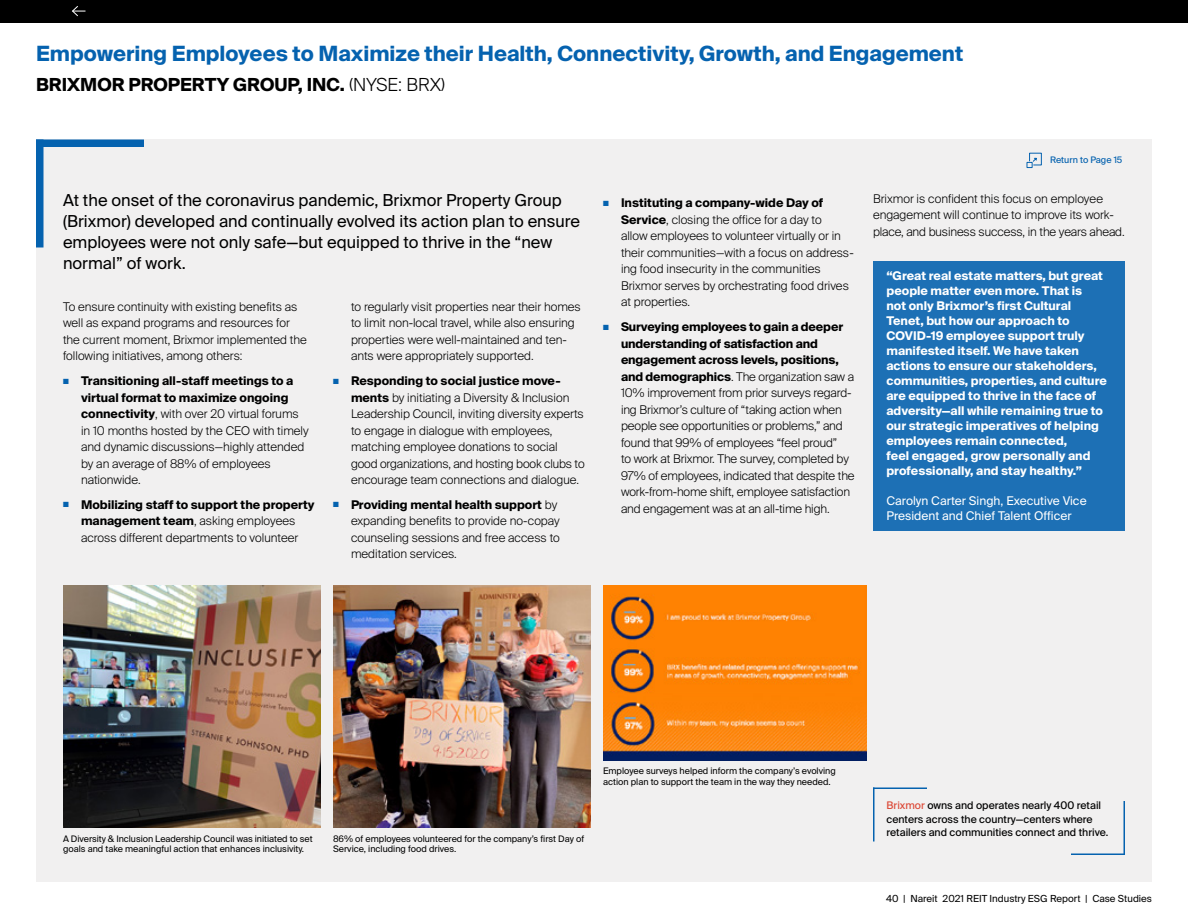
<style>
.page{position:relative;width:1188px;height:918px;background:#fff}
.page>*{position:absolute;margin:0;border:0;box-sizing:border-box;transform-origin:0 0}
._21ESG-CS_Title{font:700 21px "Suisse Intl";color:#0562af}
._21ESG-CS_Subtitle{font:700 18px "Suisse Intl";color:#000}
._21ESG-CS_Intro{font:16.5px/21px "Suisse Intl";color:#000}
._21ESG-CS_Text_w_Bul{font:300 12px/16.5px "Suisse Intl";color:#000}
._21ESG-CS_Pull_Quote{font:700 12px/15px "Suisse Intl";color:#fff}
._21ESG-CS_Text{font:300 12px/16.5px "Suisse Intl";color:#000}
._21ESG-CS_Pull_Quote-2{font:12px/15px "Suisse Intl";color:#fff}
._21ESG-CS_About_Comp{font:10.5px/13.5px "Suisse Intl";color:#000}
.t1{font:9.75px "Suisse Intl";color:#000}
._21ESG-CS_Photo_Capt{font:9px/10.5px "Suisse Intl";color:#000}
.t2{font:9px "Suisse Intl";color:#0562af}
.s1{font-weight:300}
.s2{color:#0562af}
.s3{font-weight:700}
.s4{color:#dc4a38}
</style>
<div class="page">
<div style="left:0;top:0;width:1188px;height:22px;background:#000"></div>
<div style="left:36px;top:140px;width:1116px;height:742px;background:#f1f0f0"></div>
<svg style="left:72px;top:6px;width:14px;height:11px"></svg>
<svg style="left:1027px;top:153px;width:15px;height:15px"></svg>
<img style="left:603px;top:585px;width:263px;height:175px">
<img style="left:333px;top:585px;width:258px;height:243px">
<img style="left:63px;top:585px;width:258px;height:243px">
<div style="left:873px;top:261px;width:252px;height:270px;background:#1d70b5"></div>
<div style="left:36px;top:140px;width:108px;height:7px;background:#0562af"></div>
<div style="left:36px;top:140px;width:8px;height:108px;background:#0562af"></div>
<hr style="left:873px;top:788px;width:54px;height:1px;background:#0562af">
<hr style="left:873px;top:788px;width:1px;height:54px;background:#0562af">
<hr style="left:1124px;top:801px;width:1px;height:54px;background:#0562af">
<hr style="left:1071px;top:854px;width:54px;height:1px;background:#0562af">
<p class="_21ESG-CS_Title" style="left:36px;top:42px;width:929px">Empowering Employees to Maximize their Health, Connectivity, Growth, and Engagement</p>
<p class="_21ESG-CS_Subtitle" style="left:36px;top:74px;width:411px">BRIXMOR PROPERTY GROUP, INC. <span class="s1">(NYSE: BRX)</span></p>
<p class="t2" style="left:1050px;top:155px;width:74px">Return to Page 15</p>
<p class="_21ESG-CS_Intro" style="left:63px;top:190px;width:519px">At the onset of the coronavirus pandemic, Brixmor Property Group (Brixmor) developed and continually evolved its action plan to ensure employees were not only safe—but equipped to thrive in the “new normal” of work.</p>
<p class="_21ESG-CS_Text" style="left:63px;top:298px;width:245px">To ensure continuity with existing benefits as well as expand programs and resources for the current moment, Brixmor implemented the following initiatives, among others:</p>
<p class="_21ESG-CS_Text_w_Bul" style="left:81px;top:373px;width:229px;text-indent:-18px"><span class="s2">■</span> <span class="s3">Transitioning all-staff meetings to a virtual format to maximize ongoing connectivity</span>, with over 20 virtual forums in 10 months hosted by the CEO with timely and dynamic discussions—highly attended by an average of 88% of employees nationwide.</p>
<p class="_21ESG-CS_Text_w_Bul" style="left:63px;top:496px;width:253px;text-align:center"><span class="s2">■</span> <span class="s3">Mobilizing staff to support the property management team</span>, asking employees across different departments to volunteer</p>
<p class="_21ESG-CS_Text_w_Bul" style="left:351px;top:298px;width:231px">to regularly visit properties near their homes to limit non-local travel, while also ensuring properties were well-maintained and ten&shy;ants were appropriately supported.</p>
<p class="_21ESG-CS_Text_w_Bul" style="left:351px;top:373px;width:235px;text-indent:-18px"><span class="s2">■</span> <span class="s3">Responding to social justice move&shy;ments</span> by initiating a Diversity &amp; Inclusion Leadership Council, inviting diversity experts to engage in dialogue with employees, matching employee donations to social good organizations, and hosting book clubs to encourage team connections and dialogue.</p>
<p class="_21ESG-CS_Text_w_Bul" style="left:351px;top:496px;width:210px;text-indent:-18px"><span class="s2">■</span> <span class="s3">Providing mental health support</span> by expanding benefits to provide no-copay counseling sessions and free access to meditation services.</p>
<p class="_21ESG-CS_Text_w_Bul" style="left:621px;top:195px;width:234px;text-indent:-18px"><span class="s2">■</span> <span class="s3">Instituting a company-wide Day of Service</span>, closing the office for a day to<br>allow employees to volunteer virtually or in their communities—with a focus on address&shy;ing food insecurity in the communities Brixmor serves by orchestrating food drives at properties.</p>
<p class="_21ESG-CS_Text_w_Bul" style="left:621px;top:319px;width:235px;text-indent:-18px"><span class="s2">■</span> <span class="s3">Surveying employees to gain a deeper understanding of satisfaction and engagement across levels, positions, and demographics</span>. The organization saw a 10% improvement from prior surveys regard&shy;ing Brixmor’s culture of “taking action when people see opportunities or problems,” and found that 99% of employees “feel proud”<br>to work at Brixmor. The survey, completed by 97% of employees, indicated that despite the work-from-home shift, employee satisfaction and engagement was at an all-time high.</p>
<p class="_21ESG-CS_Text" style="left:873px;top:190px;width:253px">Brixmor is confident this focus on employee engagement will continue to improve its work&shy;place, and business success, in the years ahead.</p>
<p class="_21ESG-CS_Pull_Quote" style="left:886px;top:268px;width:222px">“Great real estate matters, but great people matter even more. That is<br>not only Brixmor’s first Cultural Tenet, but how our approach to COVID-19 employee support truly manifested itself. We have taken actions to ensure our stakeholders, communities, properties, and culture are equipped to thrive in the face of adversity—all while remaining true to our strategic imperatives of helping employees remain connected,<br>feel engaged, grow personally and professionally, and stay healthy.”</p>
<p class="_21ESG-CS_Pull_Quote-2" style="left:886px;top:493px;width:202px">Carolyn Carter Singh, Executive Vice<br>President and Chief Talent Officer</p>
<p class="_21ESG-CS_Photo_Capt" style="left:63px;top:833px;width:251px">A Diversity &amp; Inclusion Leadership Council was initiated to set goals and take meaningful action that enhances inclusivity.</p>
<p class="_21ESG-CS_Photo_Capt" style="left:603px;top:766px;width:234px">Employee surveys helped inform the company’s evolving action plan to support the team in the way they needed.</p>
<p class="_21ESG-CS_Photo_Capt" style="left:333px;top:833px;width:253px">86% of employees volunteered for the company’s first Day of<br>Service, including food drives.</p>
<p class="_21ESG-CS_About_Comp" style="left:886px;top:799px;width:223px"><span class="s4">Brixmor</span> owns and operates nearly 400 retail centers across the country—centers where retailers and communities connect and thrive.</p>
<p class="t1" style="left:886px;top:892px;width:267px">40 | Nareit 2021 REIT Industry ESG Report | Case Studies</p>
</div>
